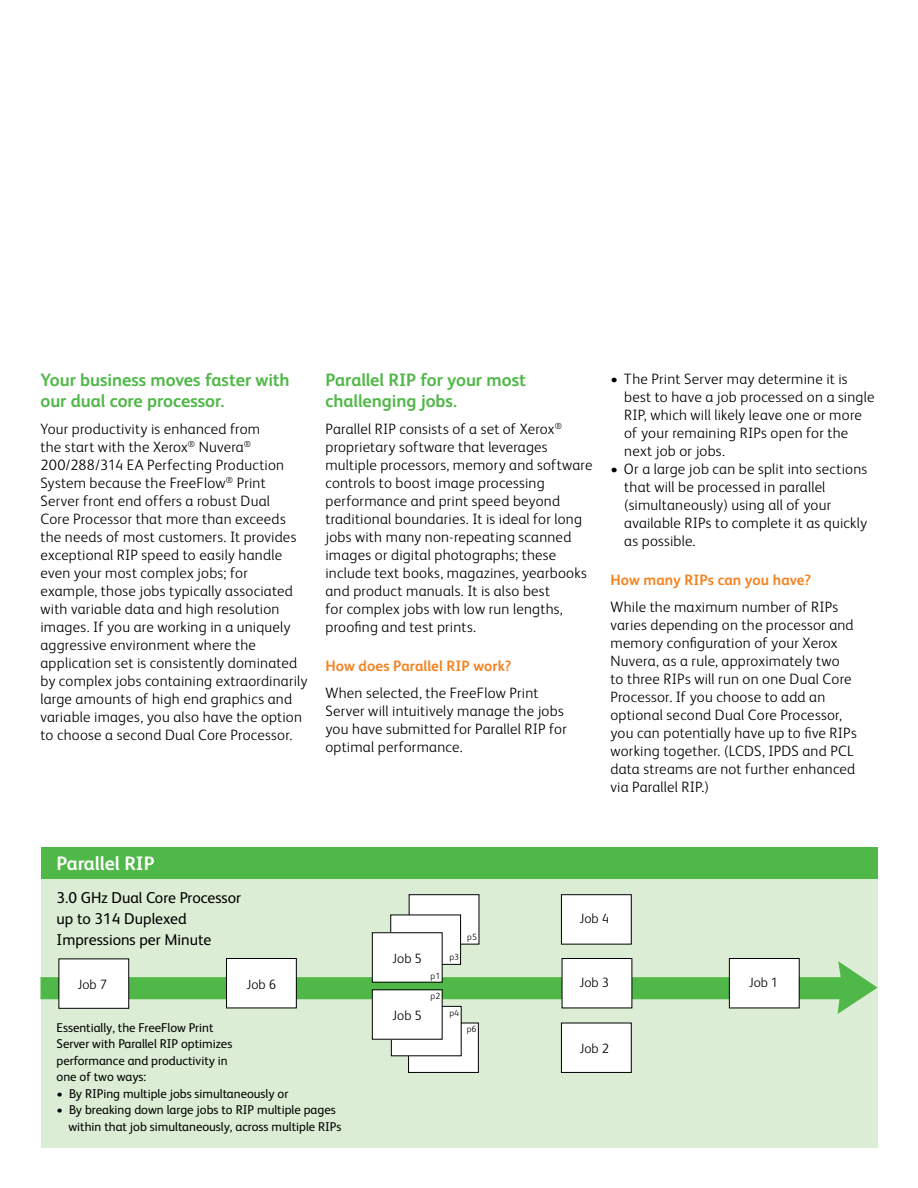
<style>
.page{position:relative;width:918px;height:1188px;background:#fff}
.page>*{position:absolute;margin:0;border:0;box-sizing:border-box;transform-origin:0 0}
.t1{font:700 19.5px "Xerox Sans";color:#fff}
.t2{font:700 18px/21px "Xerox Sans";letter-spacing:-.005em;color:#50b848}
.t3{font:15.75px/21px "Xerox Sans";color:#000}
.t4{font:300 15px/18px "Xerox Sans";letter-spacing:.015em;color:#000}
.t5{font:700 15px "Xerox Sans";letter-spacing:.005em;color:#f58220}
.t6{font:300 13.5px "Xerox Sans";color:#000}
.t7{font:12.75px/16.5px "Xerox Sans";color:#000}
.t8{font:300 9px "Xerox Sans";color:#000}
</style>
<div class="page">
<div style="left:41px;top:847px;width:837px;height:32px;background:#50b848"></div>
<div style="left:41px;top:879px;width:837px;height:269px;background:#dbedd4"></div>
<svg style="left:40px;top:961px;width:837px;height:53px"></svg>
<div style="left:227px;top:959px;width:69px;height:49px;background:#fff"></div>
<div style="left:226px;top:958px;width:71px;height:50px;border:1px solid #000"></div>
<div style="left:59px;top:959px;width:70px;height:49px;background:#fff"></div>
<div style="left:59px;top:959px;width:70px;height:50px;border:1px solid #000"></div>
<div style="left:409px;top:895px;width:70px;height:49px;background:#fff"></div>
<div style="left:409px;top:894px;width:70px;height:51px;border:1px solid #000"></div>
<div style="left:391px;top:915px;width:70px;height:49px;background:#fff"></div>
<div style="left:390px;top:915px;width:71px;height:50px;border:1px solid #000"></div>
<div style="left:372px;top:933px;width:70px;height:49px;background:#fff"></div>
<div style="left:372px;top:932px;width:71px;height:51px;border:1px solid #000"></div>
<div style="left:409px;top:1023px;width:69px;height:49px;background:#fff"></div>
<div style="left:408px;top:1023px;width:71px;height:50px;border:1px solid #000"></div>
<div style="left:391px;top:1006px;width:70px;height:50px;background:#fff"></div>
<div style="left:372px;top:990px;width:70px;height:49px;background:#fff"></div>
<div style="left:372px;top:989px;width:71px;height:51px;border:1px solid #000"></div>
<div style="left:729px;top:959px;width:70px;height:49px;background:#fff"></div>
<div style="left:729px;top:958px;width:71px;height:50px;border:1px solid #000"></div>
<div style="left:561px;top:895px;width:70px;height:49px;background:#fff"></div>
<div style="left:561px;top:894px;width:71px;height:51px;border:1px solid #000"></div>
<div style="left:562px;top:959px;width:70px;height:49px;background:#fff"></div>
<div style="left:562px;top:958px;width:70px;height:50px;border:1px solid #000"></div>
<div style="left:561px;top:1023px;width:70px;height:49px;background:#fff"></div>
<div style="left:561px;top:1023px;width:71px;height:50px;border:1px solid #000"></div>
<p class="t2" style="left:40px;top:369px;width:251px">Your business moves faster with our dual core processor.</p>
<p class="t4" style="left:40px;top:420px;width:268px">Your productivity is enhanced from<br>the start with the Xerox<sup>®</sup> Nuvera<sup>® </sup>200/288/314 EA Perfecting Production System because the FreeFlow<sup>®</sup> Print Server front end offers a robust Dual<br>Core Processor that more than exceeds the needs of most customers. It provides exceptional RIP speed to easily handle even your most complex jobs; for example, those jobs typically associated with variable data and high resolution images. If you are working in a uniquely aggressive environment where the application set is consistently dominated by complex jobs containing extraordinarily large amounts of high end graphics and variable images, you also have the option to choose a second Dual Core Processor.</p>
<p class="t2" style="left:326px;top:369px;width:202px">Parallel RIP for your most challenging jobs.</p>
<p class="t4" style="left:325px;top:420px;width:268px">Parallel RIP consists of a set of Xerox<sup>® </sup>proprietary software that leverages multiple processors, memory and software controls to boost image processing performance and print speed beyond traditional boundaries. It is ideal for long jobs with many non-repeating scanned images or digital photographs; these include text books, magazines, yearbooks and product manuals. It is also best<br>for complex jobs with low run lengths, proofing and test prints.</p>
<p class="t5" style="left:325px;top:656px;width:187px">How does Parallel RIP work?</p>
<p class="t4" style="left:325px;top:684px;width:243px">When selected, the FreeFlow Print Server will intuitively manage the jobs you have submitted for Parallel RIP for optimal performance.</p>
<p class="t4" style="left:624px;top:369px;width:252px;text-indent:-14px">• The Print Server may determine it is best to have a job processed on a single<br>RIP, which will likely leave one or more of your remaining RIPs open for the next job or jobs.</p>
<p class="t4" style="left:624px;top:459px;width:245px;text-indent:-14px">• Or a large job can be split into sections that will be processed in parallel (simultaneously) using all of your available RIPs to complete it as quickly as possible.</p>
<p class="t5" style="left:610px;top:570px;width:202px">How many RIPs can you have?</p>
<p class="t4" style="left:610px;top:597px;width:248px">While the maximum number of RIPs varies depending on the processor and memory configuration of your Xerox Nuvera, as a rule, approximately two<br>to three RIPs will run on one Dual Core Processor. If you choose to add an optional second Dual Core Processor, you can potentially have up to five RIPs working together. (LCDS, IPDS and PCL data streams are not further enhanced via Parallel RIP.)</p>
<h1 class="t1" style="left:57px;top:850px;width:100px">Parallel RIP</h1>
<p class="t3" style="left:57px;top:887px;width:186px">3.0 GHz Dual Core Processor up to 314 Duplexed<br>Impressions per Minute</p>
<p class="t6" style="left:77px;top:975px;width:31px">Job 7</p>
<p class="t6" style="left:247px;top:975px;width:31px">Job 6</p>
<p class="t6" style="left:392px;top:949px;width:31px">Job 5</p>
<p class="t6" style="left:392px;top:1006px;width:31px">Job 5</p>
<p class="t8" style="left:431px;top:970px;width:11px">p1</p>
<p class="t8" style="left:431px;top:990px;width:11px">p2</p>
<p class="t8" style="left:449px;top:951px;width:11px">p3</p>
<p class="t8" style="left:467px;top:931px;width:11px">p5</p>
<p class="t8" style="left:449px;top:1007px;width:11px">p4</p>
<p class="t6" style="left:579px;top:910px;width:31px">Job 4</p>
<p class="t6" style="left:579px;top:974px;width:31px">Job 3</p>
<p class="t6" style="left:749px;top:974px;width:31px">Job 1</p>
<p class="t7" style="left:57px;top:1019px;width:177px">Essentially, the FreeFlow Print<br>Server with Parallel RIP optimizes performance and productivity in one of two ways:</p>
<p class="t7" style="left:57px;top:1085px;width:233px">• By RIPing multiple jobs simultaneously or</p>
<p class="t7" style="left:68px;top:1101px;width:275px;text-indent:-12px">• By breaking down large jobs to RIP multiple pages within that job simultaneously, across multiple RIPs</p>
<p class="t8" style="left:467px;top:1023px;width:11px">p6</p>
<p class="t6" style="left:579px;top:1039px;width:31px">Job 2</p>
</div>
